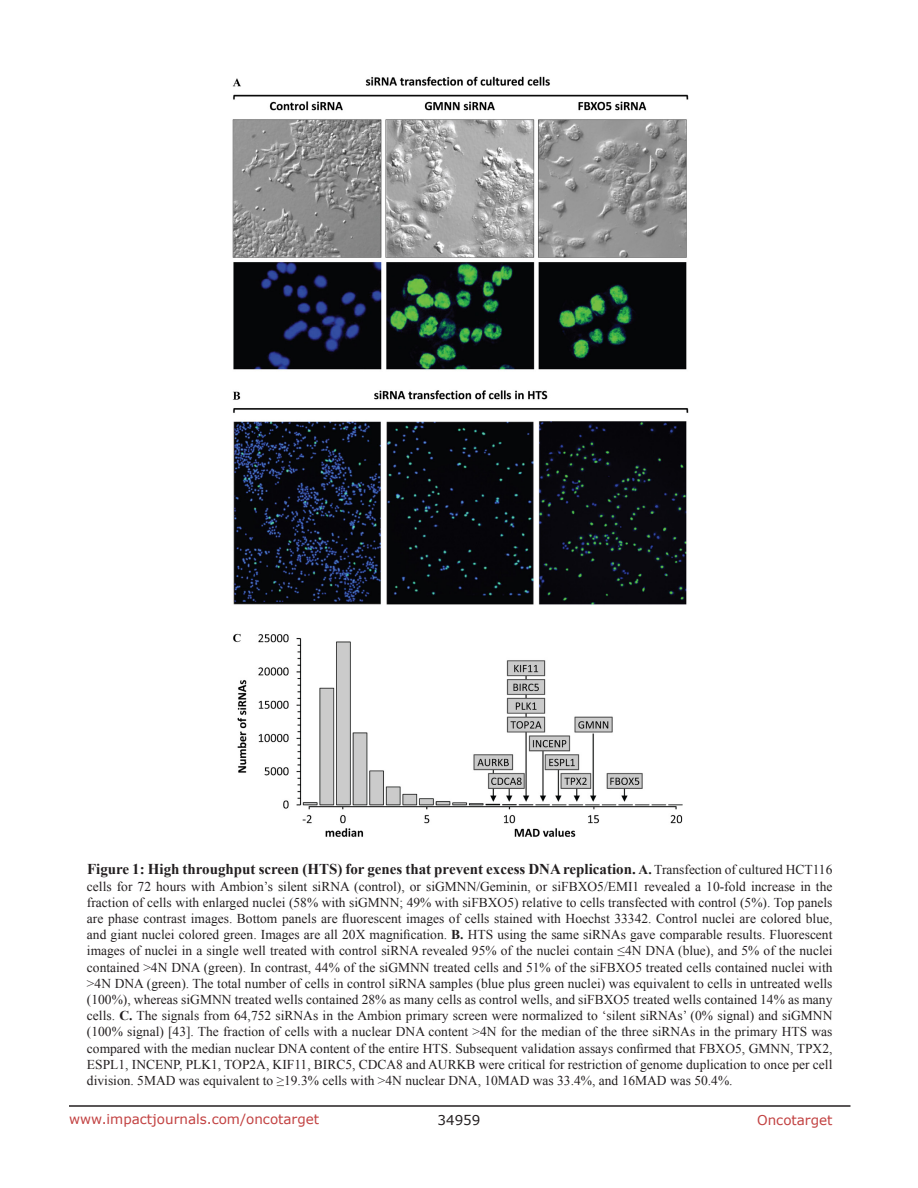
<style>
.page{position:relative;width:918px;height:1188px;background:#fff}
.page>*{position:absolute;margin:0;border:0;box-sizing:border-box;transform-origin:0 0}
.t1{font:700 15px "Times New Roman";color:#231f20}
.t2{font:13.5px/16.2px "Times New Roman";color:#231f20;text-align:justify}
.t3{font:13.5px "Verdana";color:#c24141}
.t4{font:13.5px "Verdana";color:#231f20}
.s1{font-size:13.5px}
.s2{font-weight:400;font-size:13.5px}
.s3{font-weight:700}
</style>
<div class="page">
<hr style="left:69px;top:1105px;width:781px;height:2px;background:#231f20">
<img style="left:232px;top:76px;width:457px;height:761px">
<p class="t1" style="left:87px;top:859px;width:747px">Figure 1: High throughput screen (HTS) for genes that prevent excess DNA replication. <span class="s1">A.</span> <span class="s2">Transfection of cultured HCT116</span></p>
<p class="t2" style="left:87px;top:878px;width:747px">cells for 72 hours with Ambion’s silent siRNA (control), or siGMNN/Geminin, or siFBXO5/EMI1 revealed a 10-fold increase in the fraction of cells with enlarged nuclei (58% with siGMNN; 49% with siFBXO5) relative to cells transfected with control (5%). Top panels are phase contrast images. Bottom panels are fluorescent images of cells stained with Hoechst 33342. Control nuclei are colored blue, and giant nuclei colored green. Images are all 20X magnification. <span class="s3">B.</span> HTS using the same siRNAs gave comparable results. Fluorescent images of nuclei in a single well treated with control siRNA revealed 95% of the nuclei contain ≤4N DNA (blue), and 5% of the nuclei contained &gt;4N DNA (green). In contrast, 44% of the siGMNN treated cells and 51% of the siFBXO5 treated cells contained nuclei with &gt;4N DNA (green). The total number of cells in control siRNA samples (blue plus green nuclei) was equivalent to cells in untreated wells (100%), whereas siGMNN treated wells contained 28% as many cells as control wells, and siFBXO5 treated wells contained 14% as many cells. <span class="s3">C.</span> The signals from 64,752 siRNAs in the Ambion primary screen were normalized to ‘silent siRNAs’ (0% signal) and siGMNN (100% signal) [43]. The fraction of cells with a nuclear DNA content &gt;4N for the median of the three siRNAs in the primary HTS was compared with the median nuclear DNA content of the entire HTS. Subsequent validation assays confirmed that FBXO5, GMNN, TPX2, ESPL1, INCENP, PLK1, TOP2A, KIF11, BIRC5, CDCA8 and AURKB were critical for restriction of genome duplication to once per cell division. 5MAD was equivalent to ≥19.3% cells with &gt;4N nuclear DNA, 10MAD was 33.4%, and 16MAD was 50.4%.</p>
<p class="t3" style="left:69px;top:1110px;width:252px">www.impactjournals.com/oncotarget</p>
<p class="t4" style="left:438px;top:1111px;width:44px">34959</p>
<p class="t3" style="left:757px;top:1111px;width:77px">Oncotarget</p>
</div>
